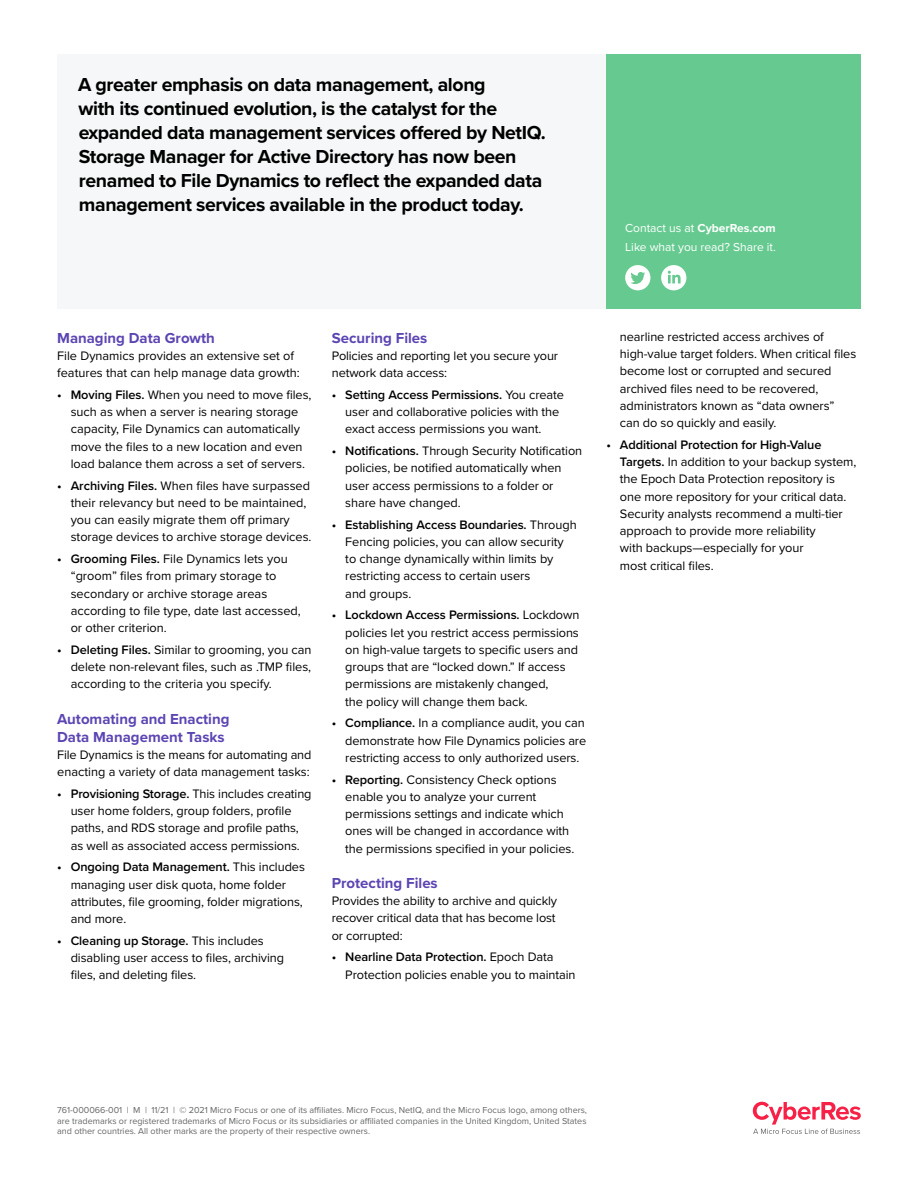
<style>
.page{position:relative;width:918px;height:1188px;background:#fff}
.page>*{position:absolute;margin:0;border:0;box-sizing:border-box;transform-origin:0 0}
.Pull_Quote_Screamer{font:700 19.5px/24px "Proxima Nova";letter-spacing:-.02em;color:#000}
.Header_b_Level1{font:700 15px/18px "Proxima Nova";color:#5c45b3}
.Body_c_8_5_11_5{font:12.75px/17.2px "Proxima Nova";letter-spacing:-.005em;color:#000}
.Contact_White{font:12px "Proxima Nova";color:#fff}
.Contact_White-2{font:700 12px "Proxima Nova";color:#fff}
.Mouse_Type{font:9px/10.5px "Proxima Nova";color:#656668;text-align:justify}
.s1{font-weight:400}
.s2{font-weight:600}
</style>
<div class="page">
<svg style="left:753px;top:1102px;width:108px;height:32px"></svg>
<div style="left:57px;top:54px;width:804px;height:254px;background:#f5f7f8"></div>
<div style="left:606px;top:54px;width:255px;height:254px;background:#66ca90"></div>
<div style="left:625px;top:265px;width:25px;height:25px;background:#fff;border-radius:13px"></div>
<svg style="left:630px;top:272px;width:15px;height:12px"></svg>
<div style="left:661px;top:265px;width:25px;height:25px;background:#fff;border-radius:13px"></div>
<svg style="left:668px;top:271px;width:13px;height:12px"></svg>
<p class="Pull_Quote_Screamer" style="left:78px;top:72px;width:469px">A greater emphasis on data management, along<br>with its continued evolution, is the catalyst for the expanded data management services offered by NetIQ.<br>Storage Manager for Active Directory has now been renamed to File Dynamics to reflect the expanded data management services available in the product today.</p>
<p class="Contact_White-2" style="left:625px;top:219px;width:152px"><span class="s1">Contact us at</span> CyberRes.com</p>
<p class="Contact_White" style="left:625px;top:238px;width:152px">Like what you read? Share it.</p>
<p class="Header_b_Level1" style="left:57px;top:328px;width:159px">Managing Data Growth</p>
<p class="Body_c_8_5_11_5" style="left:57px;top:347px;width:244px">File Dynamics provides an extensive set of features that can help manage data growth:</p>
<p class="Body_c_8_5_11_5" style="left:57px;top:386px;width:256px;text-align:center"><span class="s2">• Moving Files.</span> When you need to move files, such as when a server is nearing storage capacity, File Dynamics can automatically move the files to a new location and even load balance them across a set of servers.</p>
<p class="Body_c_8_5_11_5" style="left:71px;top:476px;width:242px;text-indent:-14px"><span class="s2">• Archiving Files.</span> When files have surpassed their relevancy but need to be maintained, you can easily migrate them off primary storage devices to archive storage devices.</p>
<p class="Body_c_8_5_11_5" style="left:71px;top:550px;width:232px;text-indent:-14px"><span class="s2">• Grooming Files.</span> File Dynamics lets you “groom” files from primary storage to secondary or archive storage areas according to file type, date last accessed, or other criterion.</p>
<p class="Body_c_8_5_11_5" style="left:71px;top:641px;width:242px;text-align:justify;text-indent:-14px"><span class="s2">• Deleting Files.</span> Similar to grooming, you can delete non-relevant files, such as .TMP files, according to the criteria you specify.</p>
<p class="Header_b_Level1" style="left:57px;top:709px;width:174px">Automating and Enacting<br>Data Management Tasks</p>
<p class="Body_c_8_5_11_5" style="left:57px;top:746px;width:256px">File Dynamics is the means for automating and enacting a variety of data management tasks:</p>
<p class="Body_c_8_5_11_5" style="left:57px;top:785px;width:256px;text-align:center"><span class="s2">• Provisioning Storage.</span> This includes creating user home folders, group folders, profile paths, and RDS storage and profile paths,<br>as well as associated access permissions.</p>
<p class="Body_c_8_5_11_5" style="left:71px;top:858px;width:236px;text-indent:-14px"><span class="s2">• Ongoing Data Management.</span> This includes managing user disk quota, home folder attributes, file grooming, folder migrations, and more.</p>
<p class="Body_c_8_5_11_5" style="left:71px;top:932px;width:215px;text-indent:-14px"><span class="s2">• Cleaning up Storage.</span> This includes disabling user access to files, archiving files, and deleting files.</p>
<p class="Header_b_Level1" style="left:332px;top:328px;width:97px">Securing Files</p>
<p class="Body_c_8_5_11_5" style="left:332px;top:347px;width:228px">Policies and reporting let you secure your network data access:</p>
<p class="Body_c_8_5_11_5" style="left:345px;top:386px;width:220px;text-indent:-14px"><span class="s2">• Setting Access Permissions.</span> You create user and collaborative policies with the exact access permissions you want.</p>
<p class="Body_c_8_5_11_5" style="left:345px;top:442px;width:238px;text-indent:-14px"><span class="s2">• Notifications.</span> Through Security Notification policies, be notified automatically when user access permissions to a folder or share have changed.</p>
<p class="Body_c_8_5_11_5" style="left:345px;top:515px;width:233px;text-indent:-14px"><span class="s2">• Establishing Access Boundaries.</span> Through Fencing policies, you can allow security to change dynamically within limits by restricting access to certain users<br>and groups.</p>
<p class="Body_c_8_5_11_5" style="left:345px;top:606px;width:236px;text-indent:-14px"><span class="s2">• Lockdown Access Permissions.</span> Lockdown policies let you restrict access permissions on high-value targets to specific users and groups that are “locked down.” If access permissions are mistakenly changed,<br>the policy will change them back.</p>
<p class="Body_c_8_5_11_5" style="left:345px;top:714px;width:242px;text-align:justify;text-indent:-14px"><span class="s2">• Compliance.</span> In a compliance audit, you can demonstrate how File Dynamics policies are restricting access to only authorized users.</p>
<p class="Body_c_8_5_11_5" style="left:345px;top:770px;width:230px;text-indent:-14px"><span class="s2">• Reporting.</span> Consistency Check options enable you to analyze your current permissions settings and indicate which ones will be changed in accordance with the permissions specified in your policies.</p>
<p class="Header_b_Level1" style="left:332px;top:874px;width:107px">Protecting Files</p>
<p class="Body_c_8_5_11_5" style="left:332px;top:892px;width:227px;text-align:justify">Provides the ability to archive and quickly recover critical data that has become lost or corrupted:</p>
<p class="Body_c_8_5_11_5" style="left:345px;top:948px;width:232px;text-indent:-14px"><span class="s2">• Nearline Data Protection.</span> Epoch Data<br>Protection policies enable you to maintain</p>
<p class="Body_c_8_5_11_5" style="left:620px;top:328px;width:238px">nearline restricted access archives of high-value target folders. When critical files become lost or corrupted and secured archived files need to be recovered, administrators known as “data owners” can do so quickly and easily.</p>
<p class="Body_c_8_5_11_5" style="left:620px;top:436px;width:238px;text-indent:-14px"><span class="s2">• Additional Protection for High-Value Targets.</span> In addition to your backup system, the Epoch Data Protection repository is one more repository for your critical data.<br>Security analysts recommend a multi-tier approach to provide more reliability<br>with backups—especially for your<br>most critical files.</p>
<p class="Mouse_Type" style="left:57px;top:1104px;width:531px">761-000066-001 | M | 11/21 | © 2021 Micro Focus or one of its affiliates. Micro Focus, NetIQ, and the Micro Focus logo, among others, are trademarks or registered trademarks of Micro Focus or its subsidiaries or affiliated companies in the United Kingdom, United States and other countries. All other marks are the property of their respective owners.</p>
</div>
